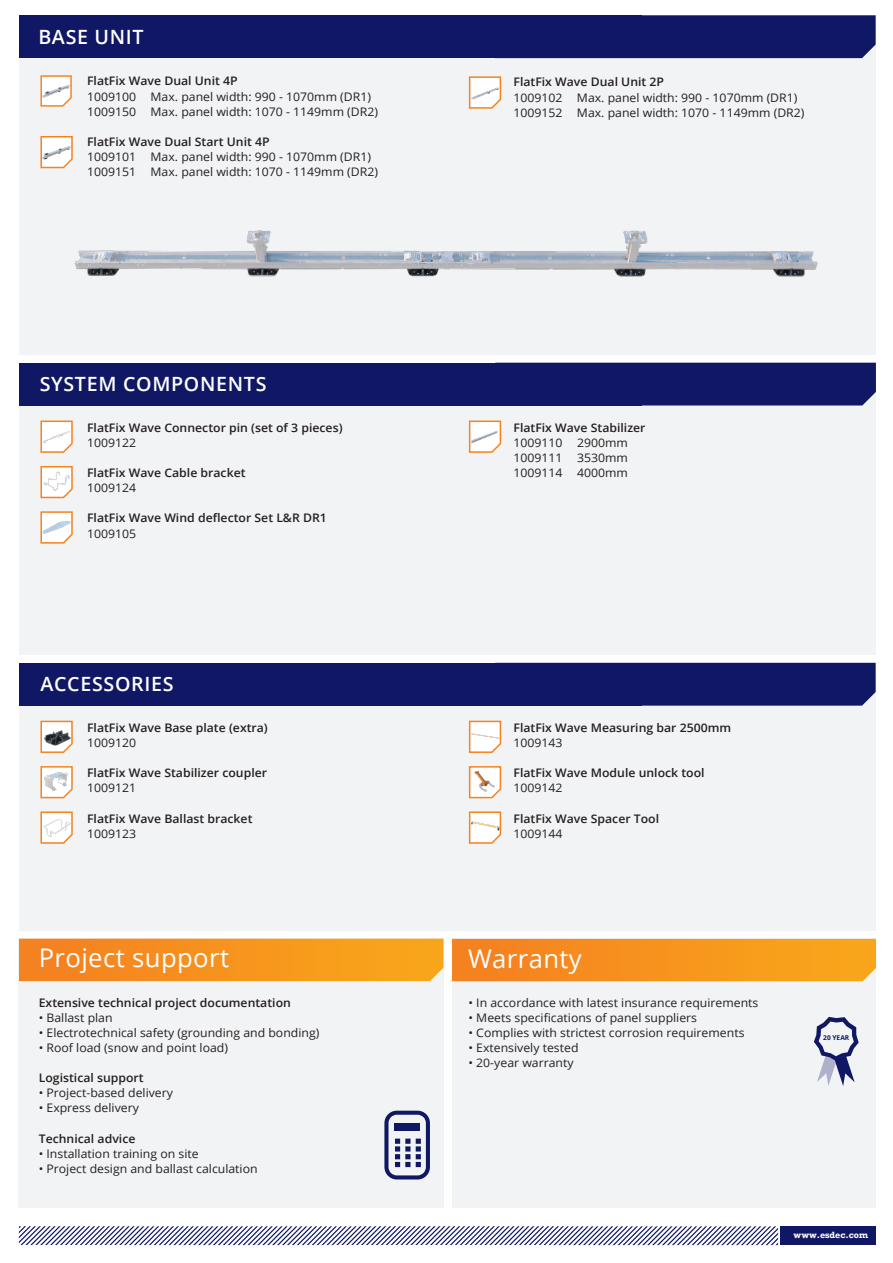
<style>
.page{position:relative;width:893px;height:1263px;background:#fff}
.page>*{position:absolute;margin:0;border:0;box-sizing:border-box;transform-origin:0 0}
.t1{font:25.65px "Open Sans";letter-spacing:.015em;color:#fff}
.t2{font:600 19.65px "Open Sans";letter-spacing:.035em;color:#fff}
.t3{font:11.85px/15.1px "Open Sans";color:#231f20;scale:1.04 1}
.t4{font:600 11.85px "Open Sans";color:#231f20;scale:1.04 1}
.t5{font:700 8.4px "Rockwell";color:#fff}
.t6{font:700 6.6px "Open Sans";color:#101865}
</style>
<div class="page">
<div style="left:780px;top:1226px;width:96px;height:19px;background:#101865"></div>
<svg style="left:18px;top:1192px;width:760px;height:54px"></svg>
<div style="left:19px;top:939px;width:425px;height:269px;background:#f2f3f4"></div>
<svg style="left:19px;top:938px;width:425px;height:43px;background:#f69521"></svg>
<svg style="left:384px;top:1111px;width:46px;height:68px"></svg>
<div style="left:394px;top:1123px;width:26px;height:8px;background:#101865"></div>
<div style="left:452px;top:939px;width:424px;height:269px;background:#f2f3f4"></div>
<svg style="left:814px;top:1017px;width:45px;height:69px"></svg>
<svg style="left:452px;top:939px;width:424px;height:42px;background:#f6931e"></svg>
<div style="left:19px;top:22px;width:857px;height:333px;background:#f2f3f4"></div>
<div style="left:19px;top:15px;width:622px;height:43px;background:#101865"></div>
<div style="left:641px;top:15px;width:235px;height:43px;background:#101865"></div>
<div style="left:19px;top:375px;width:857px;height:280px;background:#f2f3f4"></div>
<div style="left:642px;top:363px;width:234px;height:42px;background:#101865"></div>
<div style="left:19px;top:363px;width:623px;height:42px;background:#101865"></div>
<svg style="left:468px;top:420px;width:34px;height:33px"></svg>
<svg style="left:40px;top:420px;width:33px;height:33px"></svg>
<div style="left:19px;top:678px;width:857px;height:252px;background:#f2f3f4"></div>
<div style="left:642px;top:663px;width:234px;height:43px;background:#101865"></div>
<div style="left:19px;top:663px;width:623px;height:43px;background:#101865"></div>
<img style="left:75px;top:230px;width:743px;height:47px">
<svg style="left:40px;top:720px;width:33px;height:33px"></svg>
<svg style="left:40px;top:811px;width:33px;height:33px"></svg>
<svg style="left:40px;top:766px;width:33px;height:33px"></svg>
<svg style="left:40px;top:75px;width:32px;height:32px"></svg>
<svg style="left:468px;top:76px;width:34px;height:33px"></svg>
<svg style="left:40px;top:136px;width:33px;height:33px"></svg>
<svg style="left:40px;top:466px;width:33px;height:33px"></svg>
<svg style="left:40px;top:511px;width:33px;height:33px"></svg>
<svg style="left:468px;top:766px;width:34px;height:33px"></svg>
<svg style="left:468px;top:811px;width:34px;height:33px"></svg>
<svg style="left:468px;top:720px;width:34px;height:33px"></svg>
<h2 class="t2" style="left:38px;top:29px;width:107px">BASE UNIT</h2>
<p class="t4" style="left:87px;top:76px;width:146px">FlatFix Wave Dual Unit 4P</p>
<p class="t3" style="left:87px;top:90px;width:281px">1009100 Max. panel width: 990 - 1070mm (DR1)<br>1009150 Max. panel width: 1070 - 1149mm (DR2)</p>
<p class="t4" style="left:87px;top:137px;width:177px">FlatFix Wave Dual Start Unit 4P</p>
<p class="t3" style="left:87px;top:150px;width:281px">1009101 Max. panel width: 990 - 1070mm (DR1)<br>1009151 Max. panel width: 1070 - 1149mm (DR2)</p>
<h2 class="t2" style="left:40px;top:375px;width:228px">SYSTEM COMPONENTS</h2>
<p class="t4" style="left:87px;top:423px;width:247px">FlatFix Wave Connector pin (set of 3 pieces)</p>
<p class="t3" style="left:87px;top:436px;width:49px">1009122</p>
<p class="t4" style="left:87px;top:468px;width:154px">FlatFix Wave Cable bracket</p>
<p class="t3" style="left:87px;top:481px;width:49px">1009124</p>
<p class="t4" style="left:87px;top:510px;width:232px">FlatFix Wave Wind deflector Set L&amp;R DR1</p>
<p class="t3" style="left:87px;top:527px;width:49px">1009105</p>
<h2 class="t2" style="left:40px;top:676px;width:135px">ACCESSORIES</h2>
<p class="t4" style="left:87px;top:723px;width:175px">FlatFix Wave Base plate (extra)</p>
<p class="t3" style="left:87px;top:736px;width:49px">1009120</p>
<p class="t4" style="left:87px;top:768px;width:175px">FlatFix Wave Stabilizer coupler</p>
<p class="t3" style="left:87px;top:782px;width:49px">1009121</p>
<p class="t4" style="left:87px;top:813px;width:161px">FlatFix Wave Ballast bracket</p>
<p class="t3" style="left:87px;top:827px;width:49px">1009123</p>
<h1 class="t1" style="left:39px;top:948px;width:192px">Project support</h1>
<p class="t4" style="left:39px;top:994px;width:244px">Extensive technical project documentation</p>
<p class="t3" style="left:39px;top:1011px;width:73px">• Ballast plan</p>
<p class="t3" style="left:39px;top:1026px;width:271px">• Electrotechnical safety (grounding and bonding)</p>
<p class="t3" style="left:39px;top:1041px;width:184px">• Roof load (snow and point load)</p>
<p class="t4" style="left:39px;top:1073px;width:102px">Logistical support</p>
<p class="t3" style="left:39px;top:1087px;width:131px">• Project-based delivery</p>
<p class="t3" style="left:39px;top:1102px;width:98px">• Express delivery</p>
<p class="t4" style="left:39px;top:1130px;width:95px">Technical advice</p>
<p class="t3" style="left:39px;top:1147px;width:155px">• Installation training on site</p>
<p class="t3" style="left:39px;top:1162px;width:212px">• Project design and ballast calculation</p>
<p class="t4" style="left:513px;top:77px;width:146px">FlatFix Wave Dual Unit 2P</p>
<p class="t3" style="left:513px;top:91px;width:281px">1009102 Max. panel width: 990 - 1070mm (DR1)<br>1009152 Max. panel width: 1070 - 1149mm (DR2)</p>
<p class="t4" style="left:513px;top:423px;width:128px">FlatFix Wave Stabilizer</p>
<p class="t3" style="left:513px;top:436px;width:111px;text-align:justify">1009110 2900mm 1009111 3530mm 1009114 4000mm</p>
<p class="t4" style="left:513px;top:723px;width:211px">FlatFix Wave Measuring bar 2500mm</p>
<p class="t3" style="left:513px;top:736px;width:49px">1009143</p>
<p class="t4" style="left:513px;top:768px;width:185px">FlatFix Wave Module unlock tool</p>
<p class="t3" style="left:513px;top:782px;width:49px">1009142</p>
<p class="t4" style="left:513px;top:813px;width:142px">FlatFix Wave Spacer Tool</p>
<p class="t3" style="left:513px;top:827px;width:49px">1009144</p>
<h1 class="t1" style="left:468px;top:948px;width:115px">Warranty</h1>
<p class="t3" style="left:468px;top:996px;width:280px">• In accordance with latest insurance requirements</p>
<p class="t3" style="left:468px;top:1009px;width:221px">• Meets specifications of panel suppliers</p>
<p class="t3" style="left:468px;top:1026px;width:267px">• Complies with strictest corrosion requirements</p>
<p class="t3" style="left:468px;top:1041px;width:107px">• Extensively tested</p>
<p class="t3" style="left:468px;top:1056px;width:103px">• 20-year warranty</p>
<p class="t6" style="left:823px;top:1034px;width:28px">20 YEAR</p>
<p class="t5" style="left:794px;top:1230px;width:76px">www.esdec.com</p>
</div>
